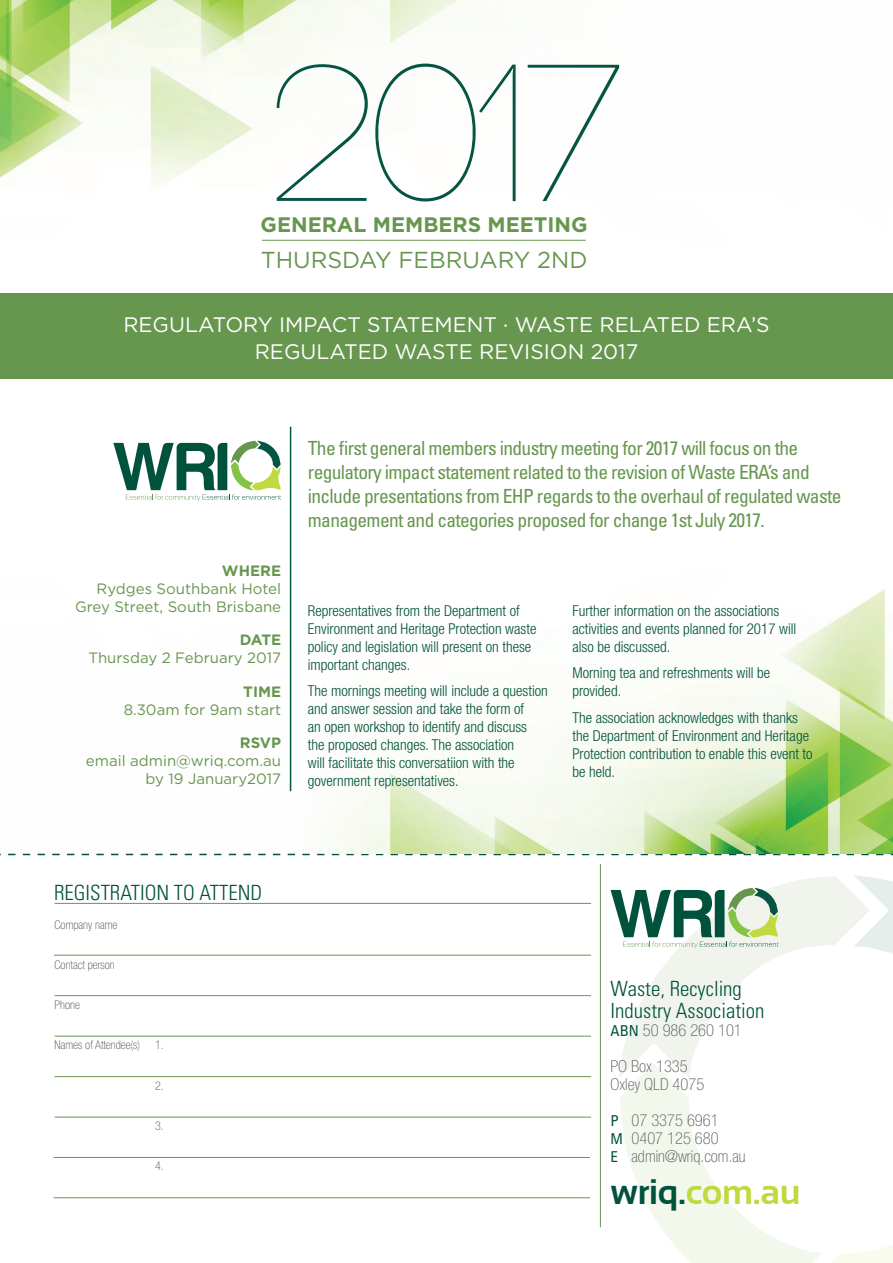
<style>
.page{position:relative;width:893px;height:1263px;background:#fff}
.page>*{position:absolute;margin:0;border:0;box-sizing:border-box;transform-origin:0 0}
.t1{font:300 195px "Code";color:#065544}
.t2{font:700 35.4px "Sansation";letter-spacing:-.01em;color:#c2d83f}
.t3{font:23.1px "Gotham HTF";color:#67964f}
.t4{font:21px/27px "Gotham HTF";color:#fff;text-align:center}
.t5{font:300 condensed 21px/22.5px "Univers LT Std";color:#00523c}
.t6{font:700 21px "Gotham HTF";color:#67964f}
.t7{font:condensed 19.5px/24px "Univers LT Std";letter-spacing:-.035em;color:#67964f}
.t8{font:100 condensed 16.5px/36px "Helvetica Neue";color:#57585a}
.t9{font:300 condensed 15px/18px "Helvetica Neue";color:#00523c}
.t10{font:15px/18px "Gotham HTF";color:#67964f;text-align:right}
.t11{font:700 15px "Gotham HTF";color:#67964f}
.t12{font:100 condensed 12px "Helvetica Neue";color:#4b4c4d}
.s1{font-family:"Univers LT Std";font-weight:400;font-size:15px;color:#00523c}
.s2{color:#00523c}
.s3{color:#065544}
</style>
<div class="page">
<img style="left:0;top:0;width:586px;height:240px">
<hr style="left:600px;top:864px;width:1px;height:363px;background:#67964f">
<hr style="left:54px;top:955px;width:537px;height:1px;background:#67964f">
<hr style="left:55px;top:903px;width:536px;height:1px;background:#67964f">
<hr style="left:55px;top:995px;width:536px;height:1px;background:#67964f">
<hr style="left:55px;top:1036px;width:536px;height:1px;background:#67964f">
<hr style="left:55px;top:1076px;width:536px;height:1px;background:#67964f">
<hr style="left:55px;top:1117px;width:536px;height:1px;background:#67964f">
<hr style="left:54px;top:1157px;width:536px;height:1px;background:#67964f">
<hr style="left:54px;top:1197px;width:536px;height:1px;background:#67964f">
<svg style="left:611px;top:875px;width:282px;height:388px"></svg>
<svg style="left:0;top:854px;width:893px;height:1px"></svg>
<img style="left:0;top:487px;width:893px;height:367px">
<hr style="left:290px;top:427px;width:1px;height:364px;background:#065544">
<div style="left:0;top:293px;width:893px;height:86px;background:#67964f"></div>
<svg style="left:113px;top:440px;width:169px;height:61px"></svg>
<hr style="left:262px;top:240px;width:324px;height:1px;background:#67964f">
<h1 class="t1" style="left:272px;top:38px;width:351px">2017</h1>
<h3 class="t6" style="left:261px;top:212px;width:329px">GENERAL MEMBERS MEETING</h3>
<h3 class="t3" style="left:261px;top:247px;width:328px">THURSDAY FEBRUARY 2ND</h3>
<h3 class="t4" style="left:123px;top:310px;width:648px">REGULATORY IMPACT STATEMENT · WASTE RELATED ERA’S<br>REGULATED WASTE REVISION 2017</h3>
<p class="t11" style="left:222px;top:562px;width:61px">WHERE</p>
<p class="t10" style="left:75px;top:579px;width:208px">Rydges Southbank Hotel<br>Grey Street, South Brisbane</p>
<p class="t11" style="left:240px;top:631px;width:43px">DATE</p>
<p class="t10" style="left:89px;top:649px;width:194px">Thursday 2 February 2017</p>
<p class="t11" style="left:243px;top:683px;width:39px">TIME</p>
<p class="t10" style="left:124px;top:700px;width:159px">8.30am for 9am start</p>
<p class="t11" style="left:240px;top:734px;width:43px">RSVP</p>
<p class="t10" style="left:86px;top:752px;width:197px">email admin@wriq.com.au by 19 January2017</p>
<p class="t7" style="left:308px;top:436px;width:535px">The first general members industry meeting for 2017 will focus on the regulatory impact statement related to the revision of Waste ERA’s and include presentations from EHP regards to the overhaul of regulated waste management and categories proposed for change 1st July 2017.</p>
<p class="t9" style="left:308px;top:601px;width:230px">Representatives from the Department of Environment and Heritage Protection waste policy and legislation will present on these important changes.</p>
<p class="t9" style="left:308px;top:682px;width:242px">The mornings meeting will include a question and answer session and take the form of<br>an open workshop to identify and discuss<br>the proposed changes. The association<br>will facilitate this conversatiion with the government representatives.</p>
<p class="t9" style="left:572px;top:601px;width:225px">Further information on the associations activities and events planned for 2017 will also be discussed.</p>
<p class="t9" style="left:572px;top:664px;width:199px">Morning tea and refreshments will be provided.</p>
<p class="t9" style="left:572px;top:708px;width:242px">The association acknowledges with thanks the Department of Environment and Heritage Protection contribution to enable this event to be held.</p>
<h3 class="t5" style="left:54px;top:881px;width:210px">REGISTRATION TO ATTEND</h3>
<p class="t12" style="left:55px;top:918px;width:64px">Company name</p>
<p class="t12" style="left:55px;top:958px;width:62px">Contact person</p>
<p class="t12" style="left:55px;top:998px;width:27px">Phone</p>
<p class="t12" style="left:55px;top:1038px;width:111px">Names of Attendee(s) 1.</p>
<p class="t12" style="left:155px;top:1079px;width:10px">2.</p>
<p class="t12" style="left:155px;top:1119px;width:10px">3.</p>
<p class="t12" style="left:155px;top:1159px;width:10px">4.</p>
<h3 class="t5" style="left:611px;top:977px;width:155px">Waste, Recycling<br>Industry Association</h3>
<p class="t8" style="left:611px;top:1012px;width:133px"><span class="s1">ABN</span> 50 986 260 101<br>PO Box 1335</p>
<p class="t8" style="left:611px;top:1066px;width:110px">Oxley QLD 4075<br><span class="s1">P</span> 07 3375 6961</p>
<p class="t8" style="left:611px;top:1129px;width:136px;line-height:18px"><span class="s1">M</span> 0407 125 680<br><span class="s1">E</span> admin@wriq.com.au</p>
<h2 class="t2" style="left:611px;top:1172px;width:191px"><span class="s2">wriq</span><span class="s3">.</span>com.au</h2>
</div>
